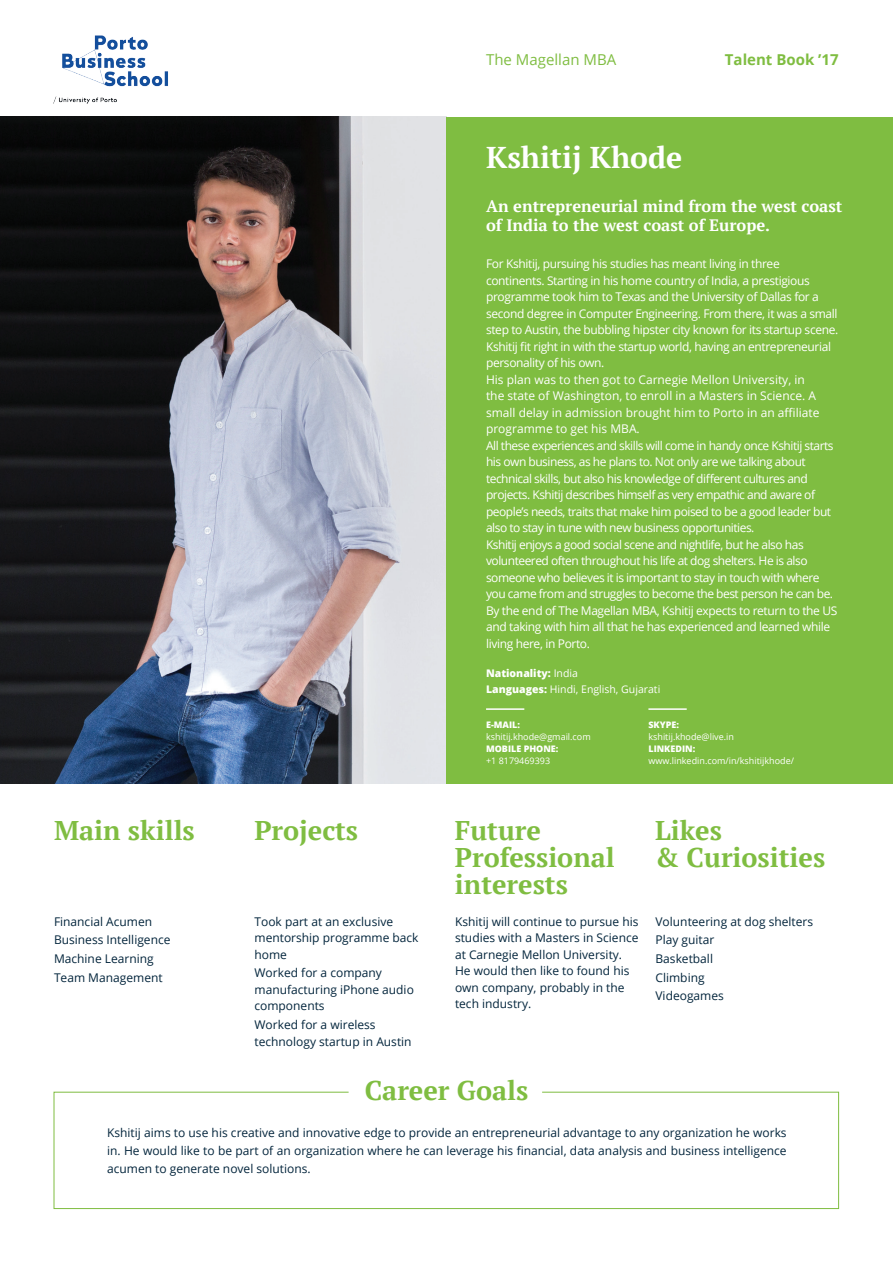
<style>
.page{position:relative;width:893px;height:1263px;background:#fff}
.page>*{position:absolute;margin:0;border:0;box-sizing:border-box;transform-origin:0 0}
.t1{font:700 30px "PT Serif";color:#fff}
.t2{font:700 27px/27px "PT Serif";color:#7fbd41}
.t3{font:700 16.5px/19.8px "PT Serif";color:#fff}
.t4{font:15px "Open Sans";color:#7fbd41}
.t5{font:700 15px "Open Sans";color:#7fbd41}
.t6{font:12px/16.5px "Open Sans";letter-spacing:-.03em;color:#fff}
.t7{font:12px/16.5px "Open Sans";color:#03253c}
.t8{font:10.5px/16.5px "Open Sans";color:#fff}
.t9{font:9px "Open Sans";color:#fff}
.t10{font:800 9px "Open Sans";color:#fff}
.s1{font-weight:800}
</style>
<div class="page">
<img style="left:0;top:117px;width:446px;height:666px">
<div style="left:446px;top:117px;width:447px;height:666px;background:#7fbd41"></div>
<hr style="left:486px;top:708px;width:38px;height:2px;background:#fff">
<hr style="left:648px;top:708px;width:39px;height:2px;background:#fff">
<svg style="left:53px;top:1091px;width:786px;height:118px"></svg>
<img style="left:53px;top:35px;width:115px;height:69px">
<p class="t4" style="left:486px;top:49px;width:132px">The Magellan MBA</p>
<p class="t5" style="left:725px;top:49px;width:115px">Talent Book ’17</p>
<h1 class="t1" style="left:486px;top:137px;width:198px">Kshitij Khode</h1>
<h3 class="t3" style="left:486px;top:196px;width:358px">An entrepreneurial mind from the west coast of India to the west coast of Europe.</h3>
<p class="t6" style="left:486px;top:255px;width:354px">For Kshitij, pursuing his studies has meant living in three continents. Starting in his home country of India, a prestigious programme took him to Texas and the University of Dallas for a second degree in Computer Engineering. From there, it was a small step to Austin, the bubbling hipster city known for its startup scene.<br>Kshitij fit right in with the startup world, having an entrepreneurial personality of his own.<br>His plan was to then got to Carnegie Mellon University, in<br>the state of Washington, to enroll in a Masters in Science. A small delay in admission brought him to Porto in an affiliate programme to get his MBA.<br>All these experiences and skills will come in handy once Kshitij starts his own business, as he plans to. Not only are we talking about technical skills, but also his knowledge of different cultures and projects. Kshitij describes himself as very empathic and aware of people’s needs, traits that make him poised to be a good leader but also to stay in tune with new business opportunities.<br>Kshitij enjoys a good social scene and nightlife, but he also has volunteered often throughout his life at dog shelters. He is also someone who believes it is important to stay in touch with where you came from and struggles to become the best person he can be.<br>By the end of The Magellan MBA, Kshitij expects to return to the US and taking with him all that he has experienced and learned while living here, in Porto.</p>
<p class="t8" style="left:486px;top:664px;width:176px"><span class="s1">Nationality:</span> India<br><span class="s1">Languages:</span> Hindi, English, Gujarati</p>
<p class="t10" style="left:486px;top:718px;width:36px">E-MAIL:</p>
<p class="t9" style="left:486px;top:731px;width:106px">kshitij.khode@gmail.com</p>
<p class="t10" style="left:486px;top:742px;width:74px">MOBILE PHONE:</p>
<p class="t9" style="left:486px;top:755px;width:66px">+1 8179469393</p>
<p class="t10" style="left:648px;top:718px;width:32px">SKYPE:</p>
<p class="t9" style="left:648px;top:731px;width:87px">kshitij.khode@live.in</p>
<p class="t10" style="left:648px;top:742px;width:48px">LINKEDIN:</p>
<p class="t9" style="left:648px;top:755px;width:147px">www.linkedin.com/in/kshitijkhode/</p>
<h2 class="t2" style="left:54px;top:816px;width:142px">Main skills</h2>
<h2 class="t2" style="left:254px;top:816px;width:105px">Projects</h2>
<h2 class="t2" style="left:455px;top:816px;width:161px">Future<br>Professional interests</h2>
<p class="t7" style="left:455px;top:913px;width:185px">Kshitij will continue to pursue his studies with a Masters in Science at Carnegie Mellon University.<br>He would then like to found his own company, probably in the tech industry.</p>
<p class="t7" style="left:54px;top:912px;width:118px;line-height:18.6px">Financial Acumen<br>Business Intelligence<br>Machine Learning<br>Team Management</p>
<p class="t7" style="left:254px;top:913px;width:166px">Took part at an exclusive mentorship programme back home</p>
<p class="t7" style="left:254px;top:964px;width:161px">Worked for a company manufacturing iPhone audio components</p>
<p class="t7" style="left:254px;top:1016px;width:159px">Worked for a wireless technology startup in Austin</p>
<h2 class="t2" style="left:655px;top:816px;width:172px">Likes<br>&amp; Curiosities</h2>
<p class="t7" style="left:655px;top:912px;width:159px;line-height:18.6px">Volunteering at dog shelters<br>Play guitar<br>Basketball<br>Climbing<br>Videogames</p>
<h2 class="t2" style="left:365px;top:1076px;width:165px">Career Goals</h2>
<p class="t7" style="left:107px;top:1123px;width:681px;line-height:18px;text-align:justify">Kshitij aims to use his creative and innovative edge to provide an entrepreneurial advantage to any organization he works in. He would like to be part of an organization where he can leverage his financial, data analysis and business intelligence acumen to generate novel solutions.</p>
</div>
